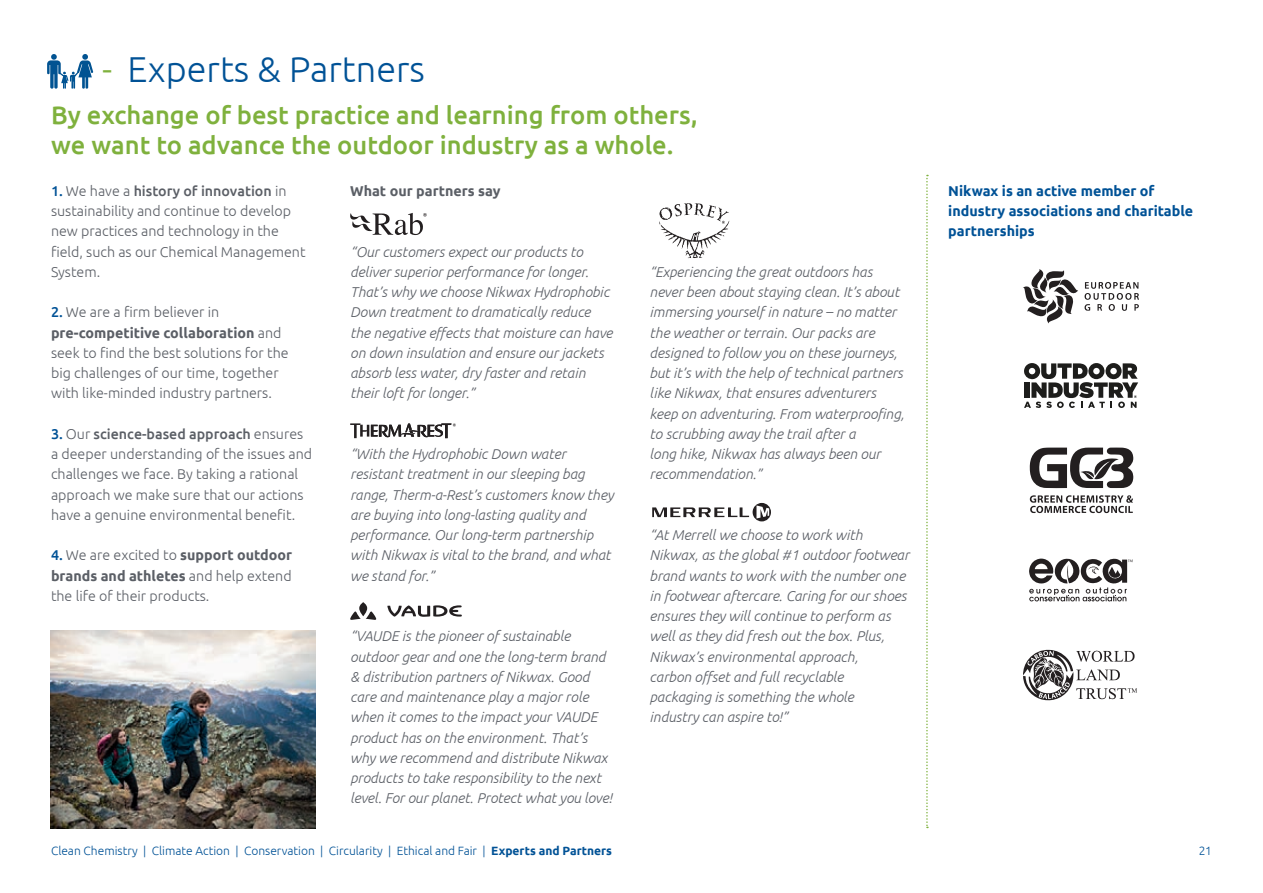
<style>
.page{position:relative;width:1263px;height:893px;background:#fff}
.page>*{position:absolute;margin:0;border:0;box-sizing:border-box;transform-origin:0 0}
.t1{font:300 36px "Ubuntu";color:#015296}
.t2{font:500 25.5px/30px "Ubuntu";color:#7fb13d}
.t3{font:italic 300 14.25px/20.2px "Ubuntu";color:#5b5f66}
.t4{font:300 14.25px/20.2px "Ubuntu";color:#5b5f66}
.t5{font:700 14.25px/20.2px "Ubuntu";color:#015296}
.t6{font:700 14.25px "Ubuntu";color:#5b5f66}
.t7{font:300 12px "Ubuntu";color:#015296}
.s1{color:#7fb13d}
.s2{font-weight:500;color:#015296}
.s3{font-weight:500}
.s4{font-weight:700}
</style>
<div class="page">
<svg style="left:1023px;top:650px;width:114px;height:50px"></svg>
<svg style="left:1029px;top:559px;width:103px;height:42px"></svg>
<svg style="left:47px;top:54px;width:46px;height:35px"></svg>
<svg style="left:926px;top:175px;width:2px;height:653px"></svg>
<svg style="left:350px;top:213px;width:77px;height:22px"></svg>
<svg style="left:350px;top:423px;width:106px;height:15px"></svg>
<svg style="left:659px;top:203px;width:70px;height:55px"></svg>
<svg style="left:652px;top:503px;width:119px;height:18px"></svg>
<svg style="left:1024px;top:363px;width:114px;height:45px"></svg>
<svg style="left:1023px;top:269px;width:55px;height:55px"></svg>
<svg style="left:1084px;top:282px;width:55px;height:29px"></svg>
<svg style="left:1030px;top:448px;width:103px;height:40px"></svg>
<svg style="left:1029px;top:495px;width:104px;height:19px"></svg>
<img style="left:51px;top:630px;width:264px;height:198px">
<svg style="left:350px;top:602px;width:27px;height:18px"></svg>
<svg style="left:387px;top:605px;width:75px;height:12px"></svg>
<h1 class="t1" style="left:102px;top:47px;width:324px"><span class="s1">-</span> Experts &amp; Partners</h1>
<h2 class="t2" style="left:51px;top:99px;width:648px">By exchange of best practice and learning from others, we want to advance the outdoor industry as a whole.</h2>
<p class="t4" style="left:51px;top:180px;width:256px"><span class="s2">1.</span> We have a <span class="s3">history of innovation</span> in sustainability and continue to develop new practices and technology in the field, such as our Chemical Management<br>System.</p>
<p class="t4" style="left:51px;top:302px;width:239px"><span class="s2">2.</span> We are a firm believer in <span class="s4">pre-competitive collaboration</span> and seek to find the best solutions for the big challenges of our time, together with like-minded industry partners.</p>
<p class="t4" style="left:51px;top:423px;width:263px"><span class="s2">3.</span> Our <span class="s3">science-based approach</span> ensures a deeper understanding of the issues and challenges we face. By taking a rational approach we make sure that our actions have a genuine environmental benefit.</p>
<p class="t4" style="left:51px;top:545px;width:243px;text-align:justify"><span class="s2">4.</span> We are excited to <span class="s4">support outdoor brands and athletes</span> and help extend the life of their products.</p>
<p class="t6" style="left:350px;top:182px;width:152px">What our partners say</p>
<p class="t3" style="left:350px;top:241px;width:264px">“Our customers expect our products to deliver superior performance for longer.<br>That’s why we choose Nikwax Hydrophobic Down treatment to dramatically reduce the negative effects that moisture can have on down insulation and ensure our jackets absorb less water, dry faster and retain their loft for longer.”</p>
<p class="t3" style="left:350px;top:443px;width:265px">“With the Hydrophobic Down water resistant treatment in our sleeping bag range, Therm-a-Rest’s customers know they are buying into long-lasting quality and performance. Our long-term partnership with Nikwax is vital to the brand, and what we stand for.”</p>
<p class="t3" style="left:350px;top:626px;width:263px">“VAUDE is the pioneer of sustainable outdoor gear and one the long-term brand &amp; distribution partners of Nikwax. Good care and maintenance play a major role when it comes to the impact your VAUDE product has on the environment. That’s why we recommend and distribute Nikwax products to take responsibility to the next level. For our planet. Protect what you love!</p>
<p class="t7" style="left:51px;top:843px;width:562px">Clean Chemistry | Climate Action | Conservation | Circularity | Ethical and Fair | <span class="s4">Experts and Partners</span></p>
<p class="t3" style="left:649px;top:261px;width:256px">“Experiencing the great outdoors has never been about staying clean. It’s about immersing yourself in nature – no matter the weather or terrain. Our packs are designed to follow you on these journeys, but it’s with the help of technical partners like Nikwax, that ensures adventurers keep on adventuring. From waterproofing, to scrubbing away the trail after a<br>long hike, Nikwax has always been our recommendation.”</p>
<p class="t3" style="left:649px;top:524px;width:261px">“At Merrell we choose to work with Nikwax, as the global #1 outdoor footwear brand wants to work with the number one in footwear aftercare. Caring for our shoes ensures they will continue to perform as well as they did fresh out the box. Plus, Nikwax’s environmental approach,<br>carbon offset and full recyclable<br>packaging is something the whole<br>industry can aspire to!”</p>
<p class="t5" style="left:948px;top:180px;width:246px">Nikwax is an active member of industry associations and charitable partnerships</p>
<p class="t7" style="left:1199px;top:844px;width:15px">21</p>
</div>
